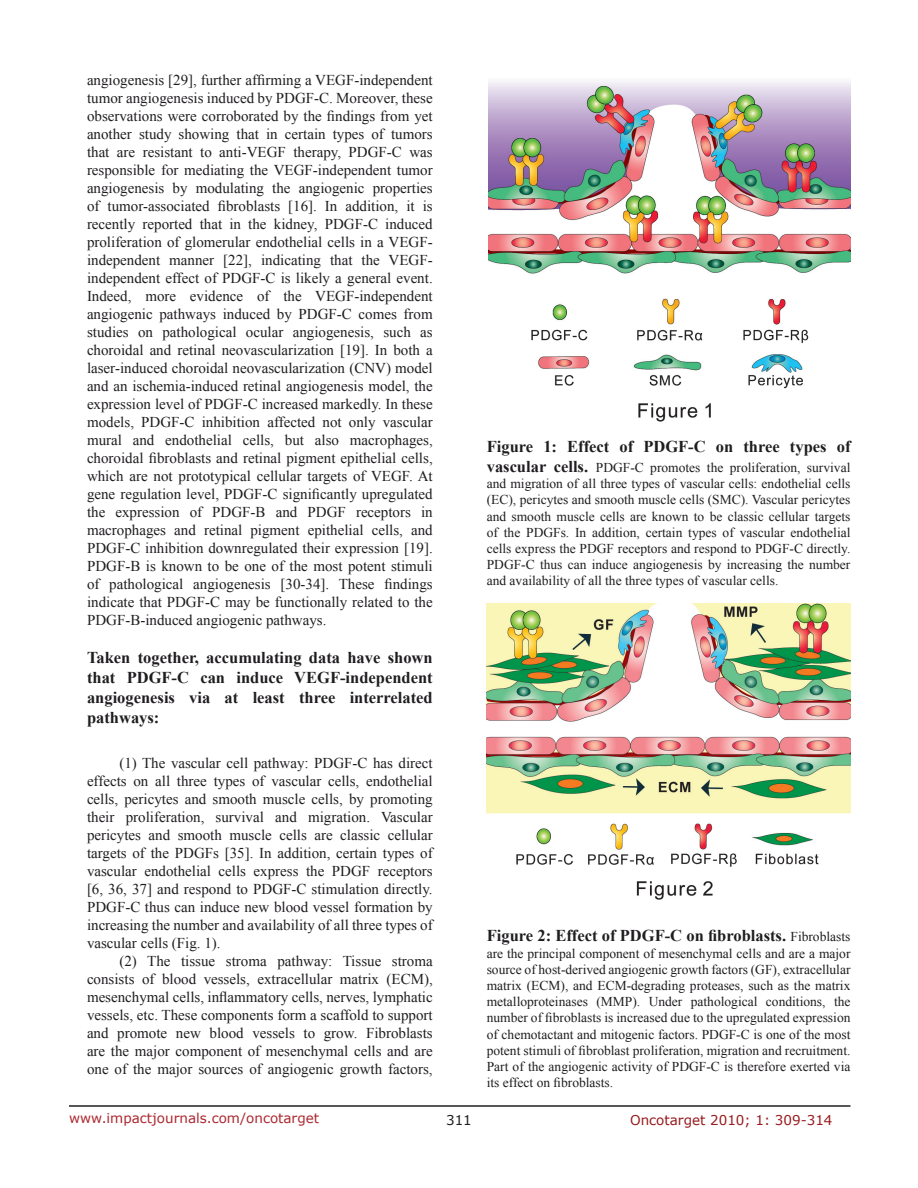
<style>
.page{position:relative;width:918px;height:1188px;background:#fff}
.page>*{position:absolute;margin:0;border:0;box-sizing:border-box;transform-origin:0 0}
.t1{font:700 16.5px/19.8px "Times New Roman";color:#201d20;text-align:justify}
.t2{font:15px/18px "Times New Roman";color:#201d20;text-align:justify}
.t3{font:13.5px/16.2px "Times New Roman";color:#201d20;text-align:justify}
.t4{font:13.5px "Verdana";color:#ac2830}
.t5{font:13.5px "Verdana";color:#971a1d}
.t6{font:13.5px "Verdana";color:#201d20}
.s1{font-weight:700;font-size:16.5px}
.s2{font-weight:400;font-size:13.5px}
</style>
<div class="page">
<hr style="left:69px;top:1105px;width:781px;height:2px;background:#231f20">
<img style="left:489px;top:81px;width:361px;height:341px">
<img style="left:487px;top:603px;width:363px;height:297px">
<p class="t2" style="left:87px;top:71px;width:347px">angiogenesis [29], further affirming a VEGF-independent tumor angiogenesis induced by PDGF-C. Moreover, these observations were corroborated by the findings from yet another study showing that in certain types of tumors that are resistant to anti-VEGF therapy, PDGF-C was responsible for mediating the VEGF-independent tumor angiogenesis by modulating the angiogenic properties of tumor-associated fibroblasts [16]. In addition, it is recently reported that in the kidney, PDGF-C induced proliferation of glomerular endothelial cells in a VEGF&shy;independent manner [22], indicating that the VEGF&shy;independent effect of PDGF-C is likely a general event.<br>Indeed, more evidence of the VEGF-independent angiogenic pathways induced by PDGF-C comes from studies on pathological ocular angiogenesis, such as choroidal and retinal neovascularization [19]. In both a laser-induced choroidal neovascularization (CNV) model and an ischemia-induced retinal angiogenesis model, the expression level of PDGF-C increased markedly. In these models, PDGF-C inhibition affected not only vascular mural and endothelial cells, but also macrophages, choroidal fibroblasts and retinal pigment epithelial cells, which are not prototypical cellular targets of VEGF. At gene regulation level, PDGF-C significantly upregulated the expression of PDGF-B and PDGF receptors in macrophages and retinal pigment epithelial cells, and PDGF-C inhibition downregulated their expression [19].<br>PDGF-B is known to be one of the most potent stimuli of pathological angiogenesis [30-34]. These findings indicate that PDGF-C may be functionally related to the PDGF-B-induced angiogenic pathways.</p>
<p class="t1" style="left:87px;top:647px;width:347px">Taken together, accumulating data have shown that PDGF-C can induce VEGF-independent angiogenesis via at least three interrelated pathways:</p>
<p class="t2" style="left:87px;top:753px;width:347px;text-indent:32px">(1) The vascular cell pathway: PDGF-C has direct effects on all three types of vascular cells, endothelial cells, pericytes and smooth muscle cells, by promoting their proliferation, survival and migration. Vascular pericytes and smooth muscle cells are classic cellular targets of the PDGFs [35]. In addition, certain types of vascular endothelial cells express the PDGF receptors [6, 36, 37] and respond to PDGF-C stimulation directly.<br>PDGF-C thus can induce new blood vessel formation by increasing the number and availability of all three types of vascular cells (Fig. 1).</p>
<p class="t2" style="left:87px;top:951px;width:347px;text-indent:32px">(2) The tissue stroma pathway: Tissue stroma consists of blood vessels, extracellular matrix (ECM), mesenchymal cells, inflammatory cells, nerves, lymphatic vessels, etc. These components form a scaffold to support and promote new blood vessels to grow. Fibroblasts are the major component of mesenchymal cells and are one of the major sources of angiogenic growth factors,</p>
<p class="t1" style="left:487px;top:436px;width:365px">Figure 1: Effect of PDGF-C on three types of</p>
<p class="t3" style="left:487px;top:459px;width:365px"><span class="s1">vascular cells.</span> PDGF-C promotes the proliferation, survival and migration of all three types of vascular cells: endothelial cells (EC), pericytes and smooth muscle cells (SMC). Vascular pericytes and smooth muscle cells are known to be classic cellular targets of the PDGFs. In addition, certain types of vascular endothelial cells express the PDGF receptors and respond to PDGF-C directly.<br>PDGF-C thus can induce angiogenesis by increasing the number and availability of all the three types of vascular cells.</p>
<p class="t1" style="left:487px;top:926px;width:365px">Figure 2: Effect of PDGF-C on fibroblasts. <span class="s2">Fibroblasts</span></p>
<p class="t3" style="left:487px;top:945px;width:365px">are the principal component of mesenchymal cells and are a major source of host-derived angiogenic growth factors (GF), extracellular matrix (ECM), and ECM-degrading proteases, such as the matrix metalloproteinases (MMP). Under pathological conditions, the number of fibroblasts is increased due to the upregulated expression of chemotactant and mitogenic factors. PDGF-C is one of the most potent stimuli of fibroblast proliferation, migration and recruitment.<br>Part of the angiogenic activity of PDGF-C is therefore exerted via its effect on fibroblasts.</p>
<p class="t4" style="left:69px;top:1109px;width:252px">www.impactjournals.com/oncotarget</p>
<p class="t6" style="left:446px;top:1111px;width:27px">311</p>
<p class="t5" style="left:630px;top:1111px;width:204px">Oncotarget 2010; 1: 309-314</p>
</div>
